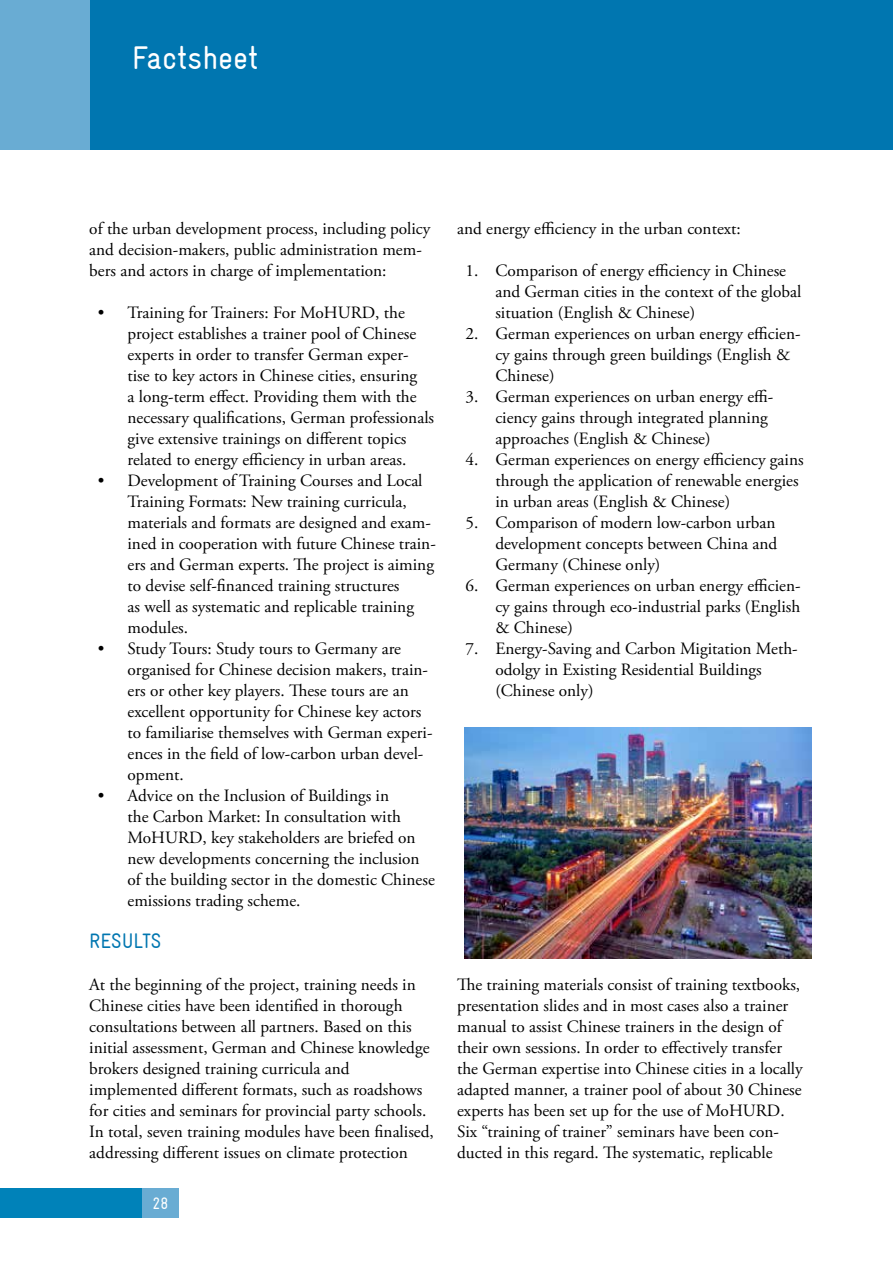
<style>
.page{position:relative;width:893px;height:1263px;background:#fff}
.page>*{position:absolute;margin:0;border:0;box-sizing:border-box;transform-origin:0 0}
.t1{font:33px "Gravur Condensed";color:#fff}
.t2{font:21px "Gravur Condensed";color:#0076b0}
.t3{font:17.25px/21px "Adobe Garamond Pro";color:#000}
.t4{font:16.5px "Gravur Condensed";color:#fff}
</style>
<div class="page">
<div style="left:0;top:1188px;width:179px;height:30px;background:#0082b9"></div>
<div style="left:142px;top:1188px;width:37px;height:30px;background:#69acd3"></div>
<div style="left:0;top:0;width:893px;height:150px;background:#0076b0"></div>
<div style="left:0;top:0;width:89px;height:150px;background:#69acd3"></div>
<img style="left:465px;top:727px;width:346px;height:231px">
<h1 class="t1" style="left:132px;top:39px;width:128px">Factsheet</h1>
<p class="t3" style="left:89px;top:218px;width:343px">of the urban development process, including policy and decision-makers, public administration mem&shy;bers and actors in charge of implementation:</p>
<p class="t3" style="left:128px;top:302px;width:308px;text-indent:-30px">• Training for Trainers: For MoHURD, the project establishes a trainer pool of Chinese experts in order to transfer German exper&shy;tise to key actors in Chinese cities, ensuring<br>a long-term effect. Providing them with the necessary qualifications, German professionals give extensive trainings on different topics related to energy efficiency in urban areas.</p>
<p class="t3" style="left:128px;top:470px;width:310px;text-indent:-30px">• Development of Training Courses and Local Training Formats: New training curricula, materials and formats are designed and exam&shy;ined in cooperation with future Chinese train&shy;ers and German experts. The project is aiming to devise self-financed training structures<br>as well as systematic and replicable training modules.</p>
<p class="t3" style="left:128px;top:638px;width:306px;text-indent:-30px">• Study Tours: Study tours to Germany are organised for Chinese decision makers, train&shy;ers or other key players. These tours are an excellent opportunity for Chinese key actors to familiarise themselves with German experi&shy;ences in the field of low-carbon urban devel&shy;opment.</p>
<p class="t3" style="left:128px;top:785px;width:309px;text-indent:-30px">• Advice on the Inclusion of Buildings in<br>the Carbon Market: In consultation with MoHURD, key stakeholders are briefed on new developments concerning the inclusion of the building sector in the domestic Chinese emissions trading scheme.</p>
<p class="t2" style="left:89px;top:929px;width:73px">RESULTS</p>
<p class="t3" style="left:89px;top:974px;width:346px">At the beginning of the project, training needs in Chinese cities have been identified in thorough consultations between all partners. Based on this initial assessment, German and Chinese knowledge brokers designed training curricula and implemented different formats, such as roadshows for cities and seminars for provincial party schools.<br>In total, seven training modules have been finalised, addressing different issues on climate protection</p>
<p class="t4" style="left:153px;top:1194px;width:17px">28</p>
<p class="t3" style="left:457px;top:218px;width:285px">and energy efficiency in the urban context:</p>
<p class="t3" style="left:495px;top:260px;width:308px;text-indent:-30px">1. Comparison of energy efficiency in Chinese and German cities in the context of the global situation (English &amp; Chinese)</p>
<p class="t3" style="left:495px;top:323px;width:307px;text-indent:-30px">2. German experiences on urban energy efficien&shy;cy gains through green buildings (English &amp;<br>Chinese)</p>
<p class="t3" style="left:495px;top:386px;width:280px;text-indent:-30px">3. German experiences on urban energy effi&shy;ciency gains through integrated planning approaches (English &amp; Chinese)</p>
<p class="t3" style="left:495px;top:449px;width:310px;text-indent:-30px">4. German experiences on energy efficiency gains through the application of renewable energies in urban areas (English &amp; Chinese)</p>
<p class="t3" style="left:495px;top:512px;width:283px;text-align:justify;text-indent:-30px">5. Comparison of modern low-carbon urban development concepts between China and Germany (Chinese only)</p>
<p class="t3" style="left:495px;top:575px;width:307px;text-align:justify;text-indent:-30px">6. German experiences on urban energy efficien&shy;cy gains through eco-industrial parks (English &amp; Chinese)</p>
<p class="t3" style="left:495px;top:638px;width:304px;text-indent:-30px">7. Energy-Saving and Carbon Migitation Meth&shy;odolgy in Existing Residential Buildings (Chinese only)</p>
<p class="t3" style="left:457px;top:974px;width:347px">The training materials consist of training textbooks, presentation slides and in most cases also a trainer manual to assist Chinese trainers in the design of their own sessions. In order to effectively transfer the German expertise into Chinese cities in a locally adapted manner, a trainer pool of about 30 Chinese experts has been set up for the use of MoHURD.<br>Six “training of trainer” seminars have been con&shy;ducted in this regard. The systematic, replicable</p>
</div>
